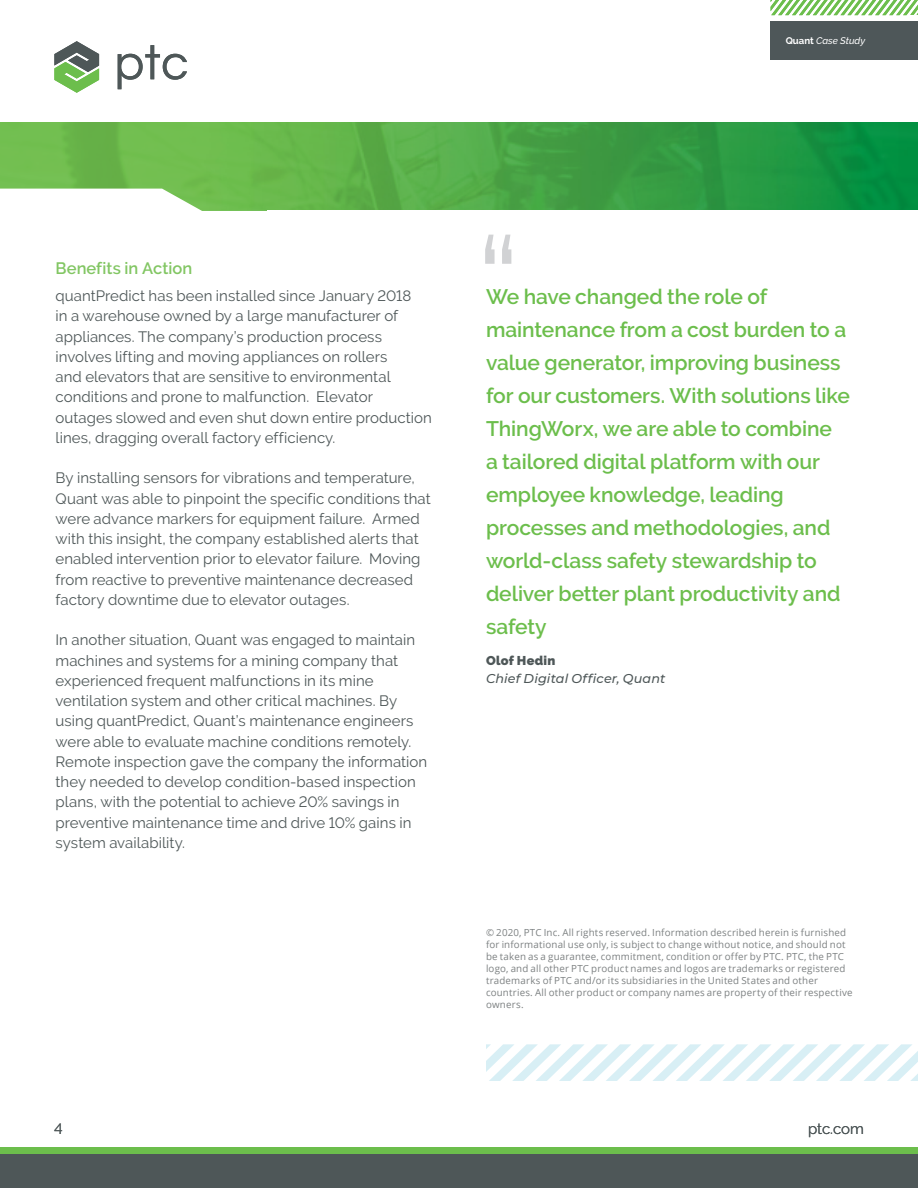
<style>
.page{position:relative;width:918px;height:1188px;background:#fff}
.page>*{position:absolute;margin:0;border:0;box-sizing:border-box;transform-origin:0 0}
._7__Pull_Quote_-_lar{font:139.5px "PTC Raleway";color:#d1d2d4}
._7__Pull_Quote_-_Tex{font:600 21px/33px "PTC Raleway";letter-spacing:-.005em;color:#6cbe4c}
._3__Text_Subhead_1{font:600 16.5px "PTC Raleway";letter-spacing:.005em;color:#82c663}
._4__Text_Body{font:15px/20.2px "PTC Raleway";letter-spacing:.005em;color:#4e5758}
._7__Pull_Quote_-_Nam{font:italic 500 12.75px/18px "Montserrat";letter-spacing:.015em;color:#4e5758}
._7__eBK_Footnote_tex{font:9.75px/12px "Open Sans";letter-spacing:.02em;color:#7d8182}
.t1{font:700 9.6px "PTC Raleway";color:#fff}
.t2{font:italic 500 9.6px "PTC Raleway";color:#fff}
.s1{font-weight:400}
.s2{font-weight:700;font-style:normal}
.s3{font-family:"PTC Raleway";font-weight:900;font-style:normal}
</style>
<div class="page">
<img style="left:360px;top:122px;width:102px;height:88px">
<div style="left:770px;top:21px;width:148px;height:39px;background:#4e5759"></div>
<svg style="left:462px;top:122px;width:456px;height:88px;background:#2d9a43"></svg>
<svg style="left:771px;top:0;width:147px;height:15px"></svg>
<div style="left:0;top:1154px;width:918px;height:34px;background:#4e5758"></div>
<div style="left:0;top:1147px;width:918px;height:7px;background:#6cbe4c"></div>
<svg style="left:0;top:41px;width:360px;height:170px"></svg>
<svg style="left:486px;top:1044px;width:432px;height:37px"></svg>
<p class="t1" style="left:786px;top:35px;width:110px">Can ondale <span class="s1">Case Study</span></p>
<p class="t2" style="left:786px;top:35px;width:81px"><span class="s2">Quant</span> Case Study</p>
<p class="_3__Text_Subhead_1" style="left:56px;top:259px;width:138px">Benefits in Action</p>
<p class="_4__Text_Body" style="left:56px;top:286px;width:378px">quantPredict has been installed since January 2018<br>in a warehouse owned by a large manufacturer of appliances. The company’s production process involves lifting and moving appliances on rollers<br>and elevators that are sensitive to environmental conditions and prone to malfunction. Elevator outages slowed and even shut down entire production lines, dragging overall factory efficiency.</p>
<p class="_4__Text_Body" style="left:56px;top:468px;width:377px">By installing sensors for vibrations and temperature, Quant was able to pinpoint the specific conditions that were advance markers for equipment failure. Armed with this insight, the company established alerts that enabled intervention prior to elevator failure. Moving from reactive to preventive maintenance decreased factory downtime due to elevator outages.</p>
<p class="_4__Text_Body" style="left:56px;top:630px;width:373px">In another situation, Quant was engaged to maintain machines and systems for a mining company that experienced frequent malfunctions in its mine ventilation system and other critical machines. By using quantPredict, Quant’s maintenance engineers were able to evaluate machine conditions remotely.<br>Remote inspection gave the company the information they needed to develop condition-based inspection plans, with the potential to achieve 20% savings in preventive maintenance time and drive 10% gains in system availability.</p>
<p class="_4__Text_Body" style="left:54px;top:1118px;width:10px">4</p>
<p class="_7__Pull_Quote_-_lar" style="left:476px;top:206px;width:46px">“</p>
<p class="_7__Pull_Quote_-_Tex" style="left:486px;top:280px;width:365px">We have changed the role of maintenance from a cost burden to a value generator, improving business for our customers. With solutions like<br>ThingWorx, we are able to combine<br>a tailored digital platform with our employee knowledge, leading processes and methodologies, and world-class safety stewardship to deliver better plant productivity and safety</p>
<p class="_7__Pull_Quote_-_Nam" style="left:486px;top:651px;width:181px"><span class="s3">Olof Hedin<br></span>Chief Digital Officer, Quant</p>
<p class="_7__eBK_Footnote_tex" style="left:486px;top:926px;width:368px">© 2020, PTC Inc. All rights reserved. Information described herein is furnished for informational use only, is subject to change without notice, and should not be taken as a guarantee, commitment, condition or offer by PTC. PTC, the PTC logo, and all other PTC product names and logos are trademarks or registered trademarks of PTC and/or its subsidiaries in the United States and other countries. All other product or company names are property of their respective owners.</p>
<p class="_4__Text_Body" style="left:808px;top:1118px;width:57px">ptc.com</p>
</div>
